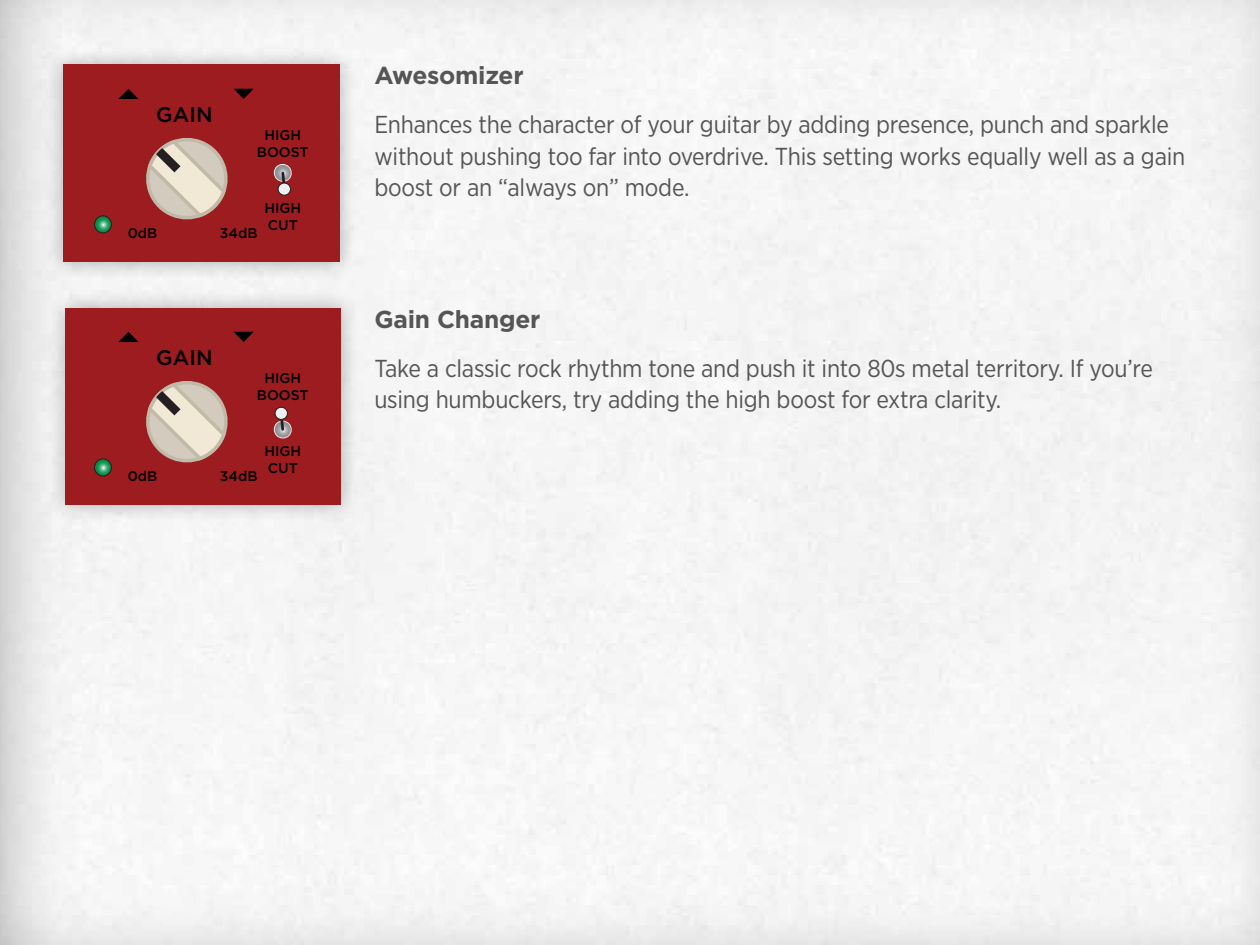
<style>
.page{position:relative;width:1260px;height:945px;background:#fff}
.page>*{position:absolute;margin:0;border:0;box-sizing:border-box;transform-origin:0 0}
.t1{font:24.5px/31.5px "Gotham Narrow";letter-spacing:-.01em;color:#555556}
.t2{font:700 24.5px "Gotham";letter-spacing:-.01em;color:#555556}
.t3{font:500 21px "Gotham";color:#000}
.t4{font:500 14px/16.8px "Gotham";color:#000;text-align:center}
</style>
<div class="page">
<div style="left:44px;top:45px;width:315px;height:236px;background:#000;opacity:.3"></div>
<div style="left:63px;top:65px;width:276px;height:197px;background:#9c1c1f"></div>
<div style="left:47px;top:289px;width:313px;height:235px;background:#000;opacity:.3"></div>
<div style="left:66px;top:308px;width:275px;height:197px;background:#9c1c1f"></div>
<svg style="left:146px;top:138px;width:82px;height:82px"></svg>
<svg style="left:118px;top:89px;width:21px;height:10px"></svg>
<svg style="left:234px;top:89px;width:20px;height:10px"></svg>
<svg style="left:95px;top:216px;width:16px;height:17px"></svg>
<div style="left:94px;top:215px;width:18px;height:19px;border:1px solid #241f21;border-radius:50%"></div>
<svg style="left:273px;top:164px;width:19px;height:21px"></svg>
<svg style="left:278px;top:183px;width:13px;height:12px"></svg>
<div style="left:277px;top:182px;width:14px;height:14px;border:1px solid #241f21;border-radius:50%"></div>
<svg style="left:146px;top:381px;width:82px;height:82px"></svg>
<svg style="left:118px;top:332px;width:21px;height:10px"></svg>
<svg style="left:234px;top:332px;width:20px;height:10px"></svg>
<svg style="left:95px;top:459px;width:16px;height:17px"></svg>
<div style="left:94px;top:458px;width:18px;height:19px;border:1px solid #241f21;border-radius:50%"></div>
<svg style="left:273px;top:416px;width:19px;height:23px"></svg>
<div style="left:275px;top:407px;width:13px;height:13px;background:#edf0f0;border-radius:50%"></div>
<div style="left:274px;top:407px;width:14px;height:13px;border:1px solid #241f21;border-radius:50%"></div>
<p class="t3" style="left:156px;top:103px;width:58px">GAIN</p>
<p class="t4" style="left:257px;top:127px;width:53px">HIGH<br>BOOST</p>
<p class="t4" style="left:128px;top:224px;width:31px">0dB</p>
<p class="t4" style="left:220px;top:224px;width:39px">34dB</p>
<p class="t4" style="left:264px;top:200px;width:38px;text-align:left">HIGH<br>CUT</p>
<p class="t3" style="left:156px;top:346px;width:58px">GAIN</p>
<p class="t4" style="left:257px;top:370px;width:53px">HIGH<br>BOOST</p>
<p class="t4" style="left:128px;top:467px;width:31px">0dB</p>
<p class="t4" style="left:220px;top:467px;width:39px">34dB</p>
<p class="t4" style="left:264px;top:443px;width:38px;text-align:left">HIGH<br>CUT</p>
<p class="t2" style="left:374px;top:61px;width:151px">Awesomizer</p>
<p class="t1" style="left:374px;top:108px;width:813px">Enhances the character of your guitar by adding presence, punch and sparkle without pushing too far into overdrive. This setting works equally well as a gain boost or an “always on” mode.</p>
<p class="t2" style="left:374px;top:305px;width:168px">Gain Changer</p>
<p class="t1" style="left:374px;top:352px;width:780px">Take a classic rock rhythm tone and push it into 80s metal territory. If you’re using humbuckers, try adding the high boost for extra clarity.</p>
</div>
